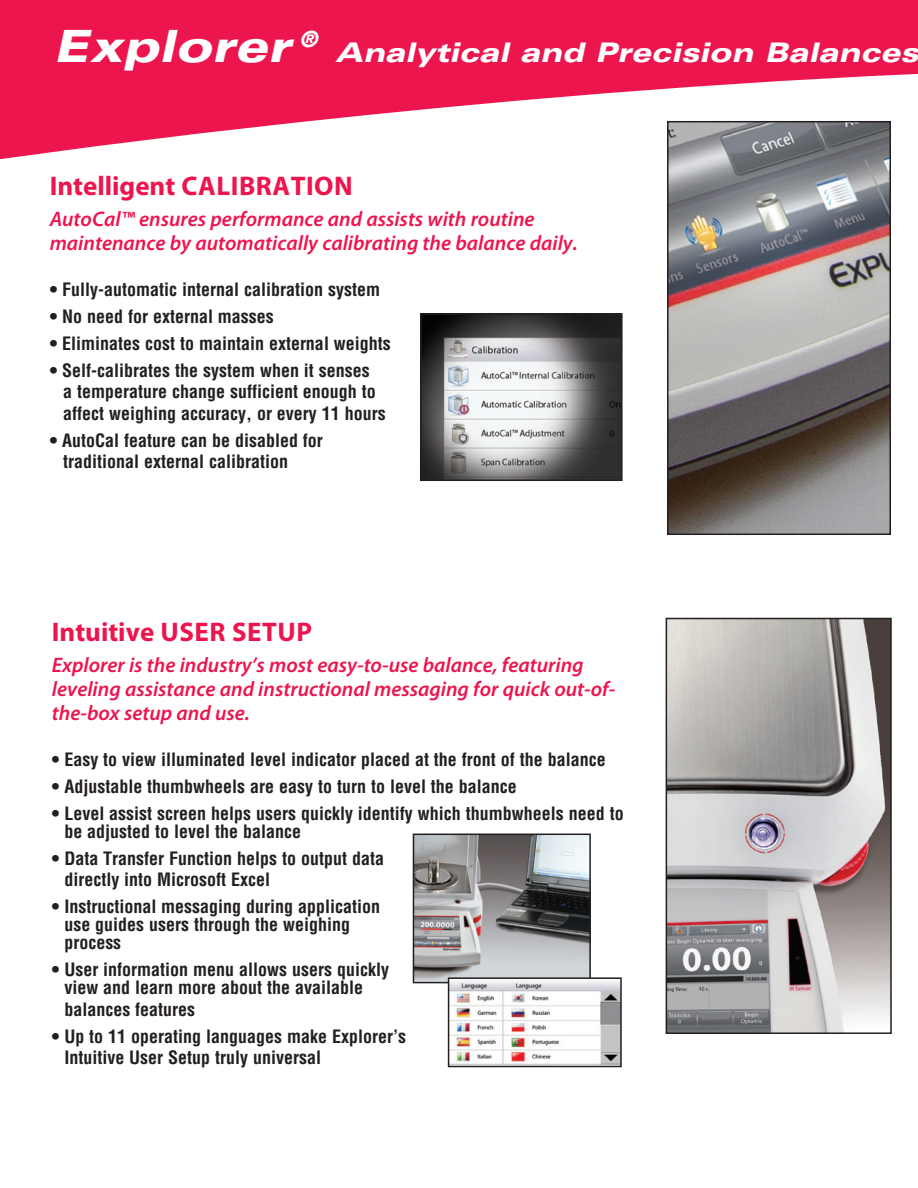
<style>
.page{position:relative;width:918px;height:1188px;background:#fff}
.page>*{position:absolute;margin:0;border:0;box-sizing:border-box;transform-origin:0 0}
.t1{font:italic 900 expanded 44.55px "Univers";color:#fff}
.t2{font:700 27px "Myriad Pro";color:#ed154e}
.t3{font:italic 900 expanded 27px "Univers";color:#fff}
.t4{font:italic 600 21px/24px "Myriad Pro";color:#ed154e}
.t5{font:700 condensed 18px/21.6px "Helvetica";color:#231f20}
</style>
<div class="page">
<svg style="left:0;top:0;width:918px;height:160px;fill:#ed154e"></svg>
<img style="left:670px;top:124px;width:218px;height:408px">
<div style="left:667px;top:121px;width:224px;height:414px;border:2px solid #231f20"></div>
<img style="left:423px;top:316px;width:197px;height:162px">
<div style="left:420px;top:313px;width:203px;height:168px;border:2px solid #231f20"></div>
<img style="left:669px;top:621px;width:220px;height:410px">
<div style="left:666px;top:618px;width:226px;height:416px;border:2px solid #231f20"></div>
<img style="left:416px;top:837px;width:172px;height:143px">
<div style="left:413px;top:834px;width:178px;height:149px;border:2px solid #231f20"></div>
<img style="left:451px;top:980px;width:168px;height:84px">
<div style="left:448px;top:977px;width:174px;height:90px;border:2px solid #231f20"></div>
<p class="t1" style="left:53px;top:20px;width:266px">Explorer <sup>®</sup></p>
<p class="t3" style="left:335px;top:37px;width:585px">Analytical and Precision Balances</p>
<p class="t2" style="left:50px;top:169px;width:305px">Intelligent CALIBRATION</p>
<p class="t4" style="left:50px;top:206px;width:530px">AutoCal™ ensures performance and assists with routine maintenance by automatically calibrating the balance daily.</p>
<p class="t5" style="left:50px;top:278px;width:332px">• Fully-automatic internal calibration system</p>
<p class="t5" style="left:50px;top:305px;width:226px">• No need for external masses</p>
<p class="t5" style="left:50px;top:332px;width:343px">• Eliminates cost to maintain external weights</p>
<p class="t5" style="left:63px;top:359px;width:324px;text-indent:-14px">• Self-calibrates the system when it senses<br>a temperature change sufficient enough to affect weighing accuracy, or every 11 hours</p>
<p class="t5" style="left:63px;top:429px;width:261px;text-indent:-14px">• AutoCal feature can be disabled for traditional external calibration</p>
<p class="t2" style="left:52px;top:615px;width:262px">Intuitive USER SETUP</p>
<p class="t4" style="left:52px;top:652px;width:565px">Explorer is the industry’s most easy-to-use balance, featuring leveling assistance and instructional messaging for quick out-of&shy;the-box setup and use.</p>
<p class="t5" style="left:52px;top:748px;width:555px">• Easy to view illuminated level indicator placed at the front of the balance</p>
<p class="t5" style="left:52px;top:775px;width:467px">• Adjustable thumbwheels are easy to turn to level the balance</p>
<p class="t5" style="left:64px;top:804px;width:561px;line-height:18px;text-indent:-13px">• Level assist screen helps users quickly identify which thumbwheels need to be adjusted to level the balance</p>
<p class="t5" style="left:64px;top:847px;width:321px;text-indent:-13px">• Data Transfer Function helps to output data directly into Microsoft Excel</p>
<p class="t5" style="left:64px;top:898px;width:317px;line-height:18px;text-indent:-13px">• Instructional messaging during application use guides users through the weighing process</p>
<p class="t5" style="left:64px;top:961px;width:326px;line-height:18px;text-indent:-13px">• User information menu allows users quickly view and learn more about the available</p>
<p class="t5" style="left:64px;top:998px;width:132px">balances features</p>
<p class="t5" style="left:64px;top:1025px;width:343px;text-indent:-13px">• Up to 11 operating languages make Explorer’s<br>Intuitive User Setup truly universal</p>
</div>
